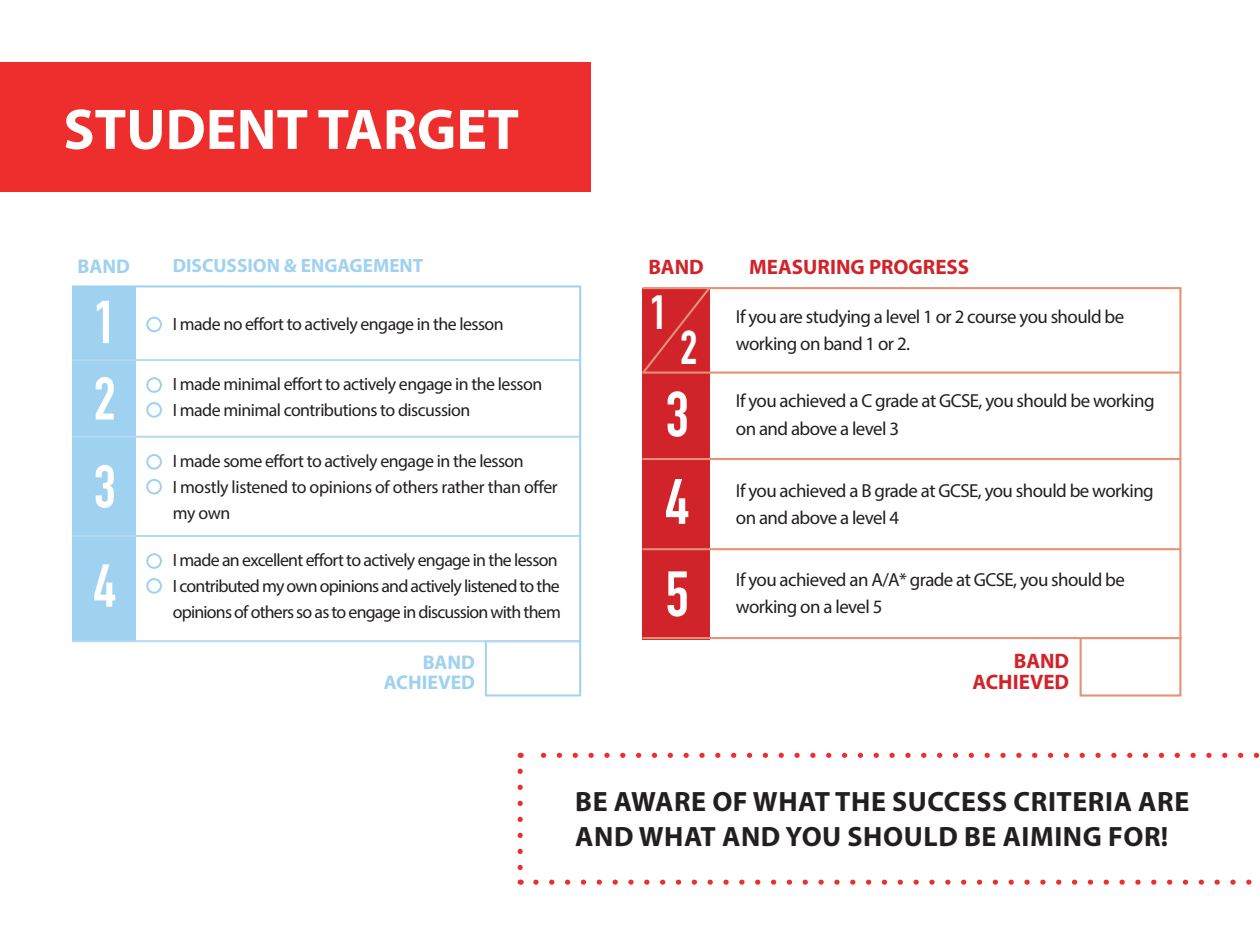
<style>
.page{position:relative;width:1260px;height:943px;background:#fff}
.page>*{position:absolute;margin:0;border:0;box-sizing:border-box;transform-origin:0 0}
.t1{font:700 63px "DIN Condensed";color:#fff}
.t2{font:700 59.5px "DIN Condensed";color:#fff}
.t3{font:700 57.75px "Myriad Pro";color:#fff}
.t4{font:700 46.73px "DIN Condensed";color:#fff}
.t5{font:700 28px/35px "Myriad Pro";letter-spacing:.02em;color:#231f20}
.t6{font:700 21px "Myriad Pro";color:#d1232a}
.t7{font:700 19.78px "Myriad Pro";color:#9fd1f0}
.t8{font:700 19.25px "Myriad Pro";color:#9fd1f0}
.t9{font:18.9px/27.3px "Myriad Pro";letter-spacing:-.03em;color:#231f20}
.t10{font:17.85px/25.7px "Myriad Pro";letter-spacing:-.03em;color:#231f20}
</style>
<div class="page">
<div style="left:485px;top:640px;width:96px;height:56px;border:2px solid #9fd1f0"></div>
<svg style="left:72px;top:285px;width:510px;height:358px"></svg>
<div style="left:0;top:62px;width:590px;height:130px;background:#ee2e2c"></div>
<svg style="left:518px;top:771px;width:5px;height:113px"></svg>
<svg style="left:536px;top:879px;width:716px;height:5px"></svg>
<svg style="left:541px;top:752px;width:719px;height:6px"></svg>
<div style="left:642px;top:288px;width:68px;height:351px;background:#d1232a"></div>
<div style="left:1080px;top:637px;width:101px;height:59px;border:2px solid #e59279"></div>
<hr style="left:642px;top:637px;width:538px;height:2px;background:#e59279">
<hr style="left:642px;top:458px;width:538px;height:2px;background:#e59279">
<hr style="left:642px;top:548px;width:538px;height:2px;background:#e59279">
<hr style="left:642px;top:371px;width:538px;height:2px;background:#e59279">
<hr style="left:1179px;top:288px;width:2px;height:351px;background:#e59279">
<hr style="left:642px;top:287px;width:539px;height:2px;background:#e59279">
<svg style="left:642px;top:287px;width:70px;height:87px"></svg>
<p class="t3" style="left:63px;top:92px;width:457px">STUDENT TARGET</p>
<p class="t7" style="left:77px;top:253px;width:54px">BAND</p>
<p class="t8" style="left:173px;top:253px;width:252px">DISCUSSION &amp; ENGAGEMENT</p>
<p class="t2" style="left:94px;top:287px;width:24px">1</p>
<p class="t2" style="left:94px;top:364px;width:24px">2</p>
<p class="t2" style="left:94px;top:452px;width:24px">3</p>
<p class="t2" style="left:94px;top:551px;width:24px">4</p>
<p class="t10" style="left:173px;top:311px;width:333px">I made no effort to actively engage in the lesson</p>
<p class="t10" style="left:173px;top:371px;width:371px">I made minimal effort to actively engage in the lesson</p>
<p class="t10" style="left:173px;top:397px;width:299px">I made minimal contributions to discussion</p>
<p class="t10" style="left:173px;top:448px;width:352px">I made some effort to actively engage in the lesson</p>
<p class="t10" style="left:173px;top:474px;width:387px">I mostly listened to opinions of others rather than offer my own</p>
<p class="t10" style="left:173px;top:547px;width:386px">I made an excellent effort to actively engage in the lesson</p>
<p class="t10" style="left:173px;top:573px;width:390px">I contributed my own opinions and actively listened to the opinions of others so as to engage in discussion with them</p>
<p class="t7" style="left:423px;top:649px;width:54px">BAND</p>
<p class="t7" style="left:384px;top:669px;width:93px">ACHIEVED</p>
<p class="t6" style="left:648px;top:253px;width:57px">BAND</p>
<p class="t6" style="left:749px;top:253px;width:222px">MEASURING PROGRESS</p>
<p class="t4" style="left:650px;top:286px;width:19px">1</p>
<p class="t4" style="left:680px;top:320px;width:19px">2</p>
<p class="t1" style="left:665px;top:377px;width:25px">3</p>
<p class="t1" style="left:665px;top:465px;width:25px">4</p>
<p class="t1" style="left:665px;top:557px;width:25px">5</p>
<p class="t9" style="left:736px;top:302px;width:390px">If you are studying a level 1 or 2 course you should be working on band 1 or 2.</p>
<p class="t9" style="left:736px;top:387px;width:420px">If you achieved a C grade at GCSE, you should be working on and above a level 3</p>
<p class="t9" style="left:736px;top:476px;width:419px">If you achieved a B grade at GCSE, you should be working on and above a level 4</p>
<p class="t9" style="left:736px;top:565px;width:390px">If you achieved an A/A* grade at GCSE, you should be working on a level 5</p>
<p class="t6" style="left:1014px;top:646px;width:57px">BAND</p>
<p class="t6" style="left:973px;top:667px;width:98px">ACHIEVED</p>
<p class="t5" style="left:575px;top:783px;width:616px">BE AWARE OF WHAT THE SUCCESS CRITERIA ARE<br>AND WHAT AND YOU SHOULD BE AIMING FOR!</p>
</div>
